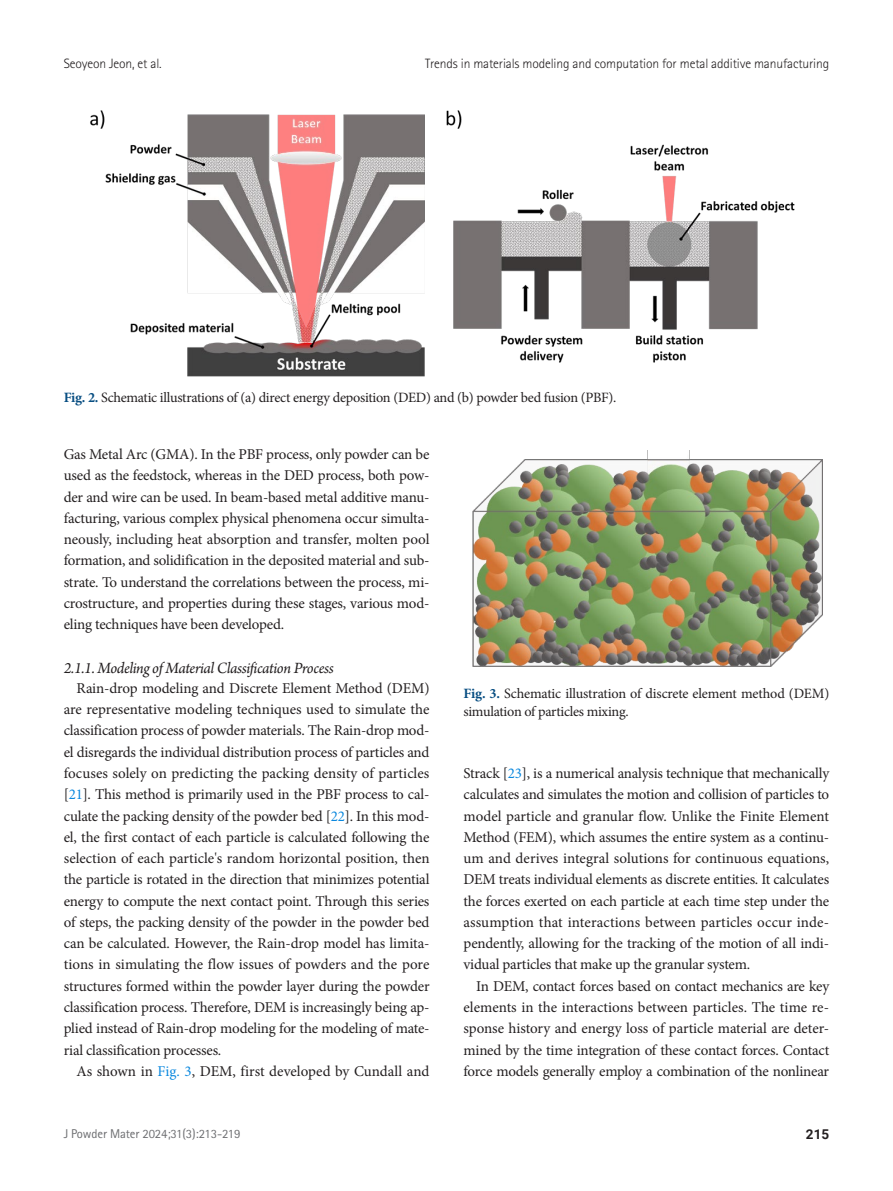
<style>
.page{position:relative;width:893px;height:1191px;background:#fff}
.page>*{position:absolute;margin:0;border:0;box-sizing:border-box;transform-origin:0 0}
.t1{font:19.05px "Times New Roman";color:#231f20}
.body-sub-title-ltalic_eng{font:italic 16.5px "Arno Pro";letter-spacing:-.025em;color:#231f20}
.body_eng{font:15px/21.3px "Minion Pro";letter-spacing:-.015em;color:#231f20;text-align:justify}
.fig-caption{font:14.25px/18px "Minion Pro";letter-spacing:-.02em;color:#231f20}
.t2{font:300 13.5px "Rotis Sans Serif Std";letter-spacing:-.01em;color:#231f20}
.t3{font:700 13.5px "Roboto";color:#231f20}
.t4{font:12.75px "Rotis Sans Serif Std";letter-spacing:-.01em;color:#6c6d70}
.s1{font-weight:700;color:#084e82}
.s2{color:#0b88de}
</style>
<div class="page">
<img style="left:90px;top:110px;width:705px;height:267px">
<img style="left:472px;top:450px;width:350px;height:217px">
<p class="t2" style="left:64px;top:56px;width:99px">Seoyeon Jeon, et al.</p>
<p class="t2" style="left:425px;top:56px;width:405px">Trends in materials modeling and computation for metal additive manufacturing</p>
<p class="fig-caption" style="left:64px;top:388px;width:554px"><span class="s1">Fig. 2.</span> Schematic illustrations of (a) direct energy deposition (DED) and (b) powder bed fusion (PBF).</p>
<p class="body_eng" style="left:64px;top:443px;width:367px">Gas Metal Arc (GMA). In the PBF process, only powder can be used as the feedstock, whereas in the DED process, both pow&shy;der and wire can be used. In beam-based metal additive manu&shy;facturing, various complex physical phenomena occur simulta&shy;neously, including heat absorption and transfer, molten pool formation, and solidification in the deposited material and sub&shy;strate. To understand the correlations between the process, mi&shy;crostructure, and properties during these stages, various mod&shy;eling techniques have been developed.</p>
<p class="body-sub-title-ltalic_eng" style="left:64px;top:658px;width:271px">2.1.1. Modeling of Material Classification Process</p>
<p class="body_eng" style="left:64px;top:677px;width:367px;text-indent:13px">Rain-drop modeling and Discrete Element Method (DEM) are representative modeling techniques used to simulate the classification process of powder materials. The Rain-drop mod&shy;el disregards the individual distribution process of particles and focuses solely on predicting the packing density of particles [<span class="s2">21</span>]. This method is primarily used in the PBF process to cal&shy;culate the packing density of the powder bed [<span class="s2">22</span>]. In this mod&shy;el, the first contact of each particle is calculated following the selection of each particle's random horizontal position, then the particle is rotated in the direction that minimizes potential energy to compute the next contact point. Through this series of steps, the packing density of the powder in the powder bed can be calculated. However, the Rain-drop model has limita&shy;tions in simulating the flow issues of powders and the pore structures formed within the powder layer during the powder classification process. Therefore, DEM is increasingly being ap&shy;plied instead of Rain-drop modeling for the modeling of mate&shy;rial classification processes.</p>
<p class="body_eng" style="left:77px;top:1060px;width:354px">As shown in <span class="s2">Fig. 3</span>, DEM, first developed by Cundall and</p>
<p class="t1" style="left:405px;top:462px;width:53px">(PBF).</p>
<p class="fig-caption" style="left:463px;top:684px;width:367px"><span class="s1">Fig. 3.</span> Schematic illustration of discrete element method (DEM) simulation of particles mixing.</p>
<p class="body_eng" style="left:463px;top:762px;width:367px">Strack [<span class="s2">23</span>], is a numerical analysis technique that mechanically calculates and simulates the motion and collision of particles to model particle and granular flow. Unlike the Finite Element Method (FEM), which assumes the entire system as a continu&shy;um and derives integral solutions for continuous equations, DEM treats individual elements as discrete entities. It calculates the forces exerted on each particle at each time step under the assumption that interactions between particles occur inde&shy;pendently, allowing for the tracking of the motion of all indi&shy;vidual particles that make up the granular system.</p>
<p class="body_eng" style="left:463px;top:975px;width:367px;text-indent:13px">In DEM, contact forces based on contact mechanics are key elements in the interactions between particles. The time re&shy;sponse history and energy loss of particle material are deter&shy;mined by the time integration of these contact forces. Contact force models generally employ a combination of the nonlinear</p>
<p class="t1" style="left:41px;top:794px;width:785px">solidification in the deposited material and substrate. To understand the correlations between the process,</p>
<p class="t1" style="left:41px;top:838px;width:775px">microstructure, and properties during these stages, various modeling techniques have been developed.</p>
<p class="t1" style="left:239px;top:953px;width:384px">2.1.1. Modeling of Material Classification Process</p>
<p class="t4" style="left:64px;top:1125px;width:178px">J Powder Mater 2024;31(3):213-219</p>
<p class="t3" style="left:806px;top:1124px;width:25px">215</p>
</div>
